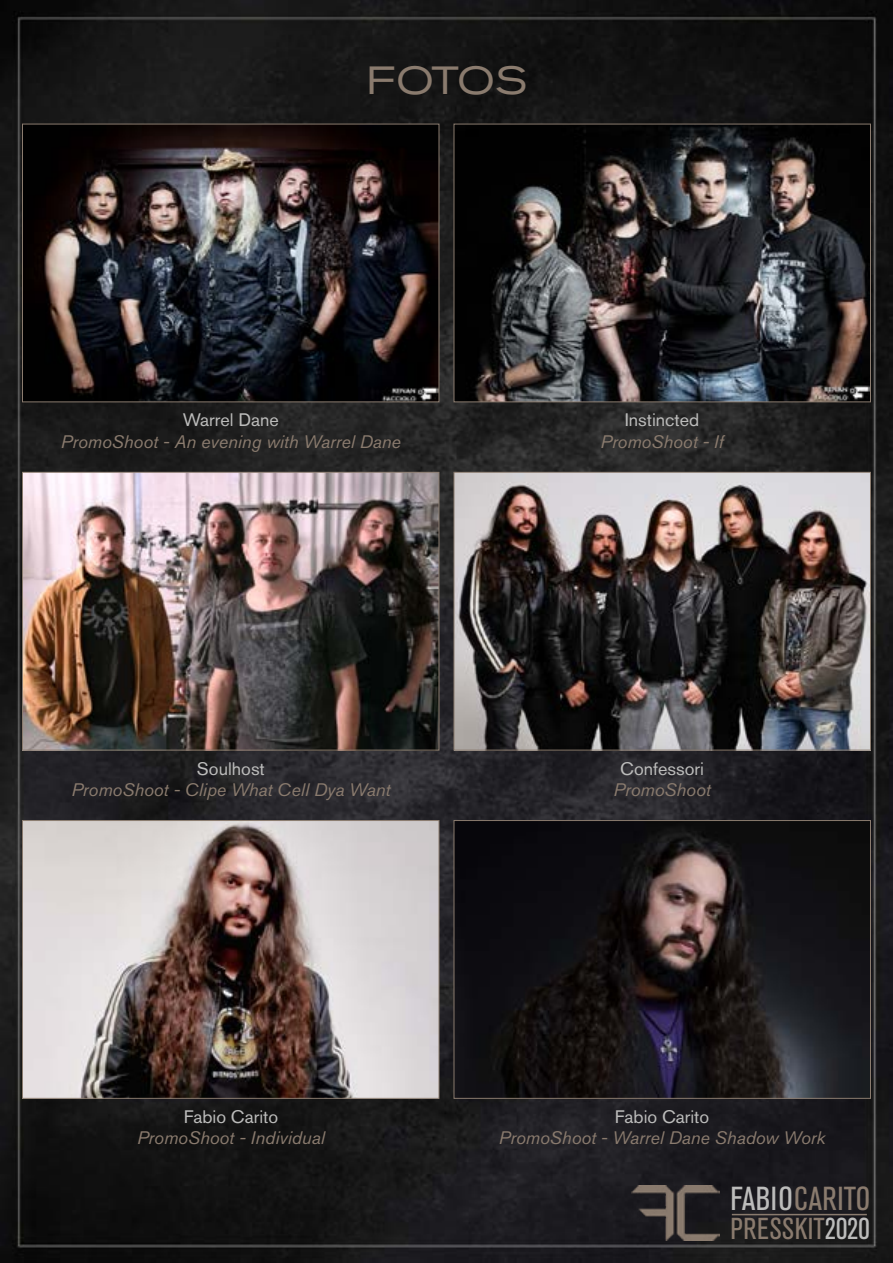
<style>
.page{position:relative;width:893px;height:1263px;background:#fff}
.page>*{position:absolute;margin:0;border:0;box-sizing:border-box;transform-origin:0 0}
.t1{font:expanded 39px "Akzidenz Grotesk Pro";letter-spacing:-.01em;color:#8a7b6e}
.t2{font:condensed 33px "Akzidenz Grotesk Pro";letter-spacing:.02em;color:#8a7b6e}
.t3{font:condensed 30px "Akzidenz Grotesk Pro";letter-spacing:.02em;color:#8a7b6e}
.t4{font:italic 18px "Akzidenz Grotesk Pro";color:#8a7b6e}
.t5{font:18px "Akzidenz Grotesk Pro";color:#bcbcbb}
.s1{color:#bcbcbb}
</style>
<div class="page">
<img style="left:0;top:0;width:893px;height:1263px">
<img style="left:631px;top:1185px;width:89px;height:55px">
<hr style="left:732px;top:1214px;width:135px;height:1px;background:#8a7b6e">
<img style="left:24px;top:126px;width:413px;height:274px">
<div style="left:22px;top:124px;width:417px;height:278px;border:1px solid #8a7b6e"></div>
<img style="left:24px;top:474px;width:413px;height:274px">
<div style="left:22px;top:472px;width:417px;height:278px;border:1px solid #8a7b6e"></div>
<img style="left:24px;top:822px;width:413px;height:275px">
<div style="left:22px;top:820px;width:417px;height:279px;border:1px solid #8a7b6e"></div>
<img style="left:456px;top:126px;width:413px;height:274px">
<div style="left:454px;top:124px;width:417px;height:278px;border:1px solid #8a7b6e"></div>
<img style="left:456px;top:474px;width:413px;height:274px">
<div style="left:454px;top:472px;width:417px;height:278px;border:1px solid #8a7b6e"></div>
<img style="left:456px;top:822px;width:413px;height:275px">
<div style="left:454px;top:820px;width:417px;height:279px;border:1px solid #8a7b6e"></div>
<h1 class="t1" style="left:366px;top:55px;width:162px">FOTOS</h1>
<p class="t5" style="left:183px;top:408px;width:98px">Warrel Dane</p>
<p class="t4" style="left:61px;top:430px;width:342px">PromoShoot - An evening with Warrel Dane</p>
<p class="t5" style="left:197px;top:757px;width:69px">Soulhost</p>
<p class="t4" style="left:71px;top:778px;width:321px">PromoShoot - Clipe What Cell Dya Want</p>
<p class="t5" style="left:625px;top:408px;width:76px">Instincted</p>
<p class="t4" style="left:600px;top:430px;width:125px">PromoShoot - If</p>
<p class="t5" style="left:620px;top:757px;width:85px">Confessori</p>
<p class="t4" style="left:613px;top:778px;width:99px">PromoShoot</p>
<p class="t5" style="left:184px;top:1105px;width:96px">Fabio Carito</p>
<p class="t4" style="left:137px;top:1126px;width:189px">PromoShoot - Individual</p>
<p class="t5" style="left:615px;top:1105px;width:96px">Fabio Carito</p>
<p class="t4" style="left:499px;top:1126px;width:328px">PromoShoot - Warrel Dane Shadow Work</p>
<h2 class="t2" style="left:730px;top:1177px;width:141px"><span class="s1">FABIO</span>CARITO</h2>
<h3 class="t3" style="left:730px;top:1209px;width:141px">PRESSKIT<span class="s1">2020</span></h3>
</div>
